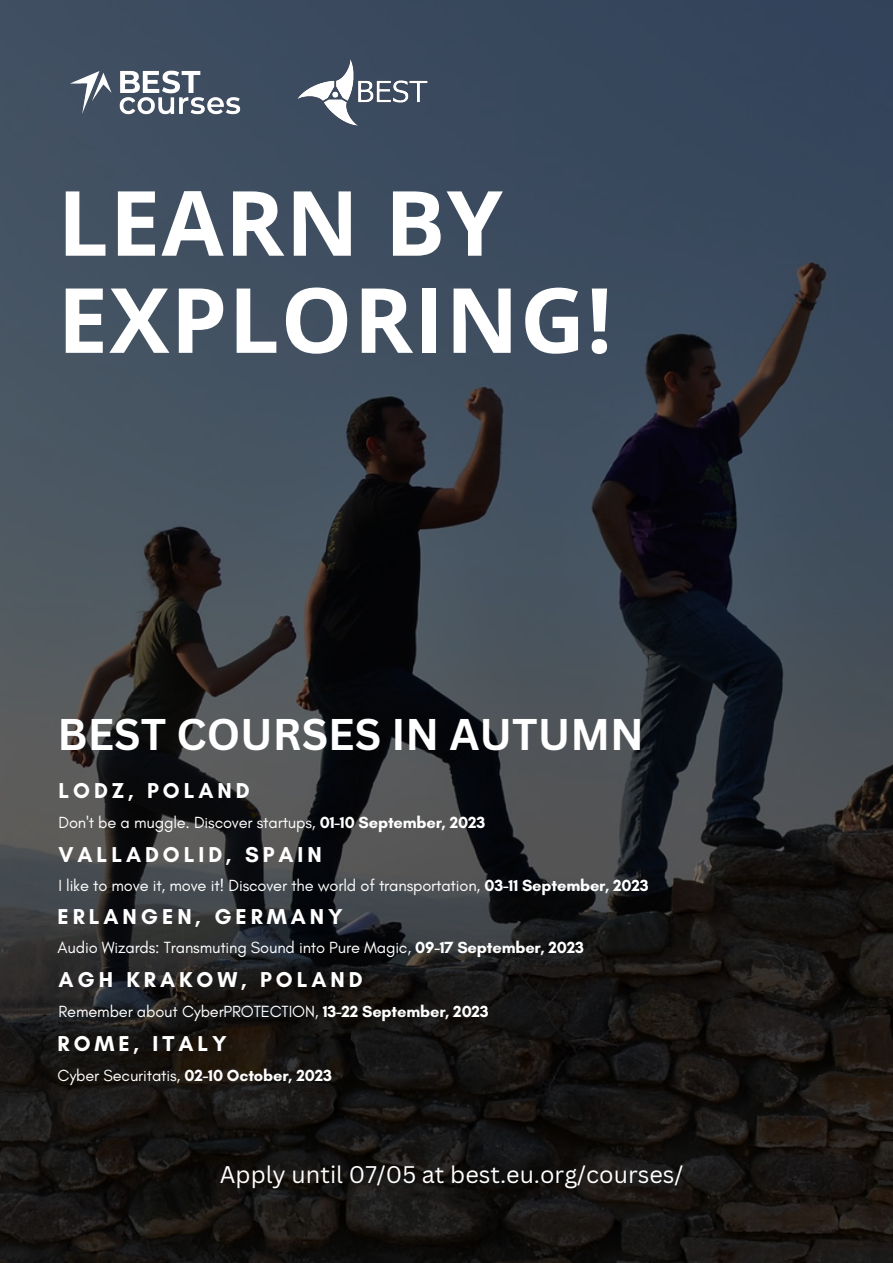
<style>
.page{position:relative;width:893px;height:1263px;background:#fff}
.page>*{position:absolute;margin:0;border:0;box-sizing:border-box;transform-origin:0 0}
.t1{font:700 90.07px/97.1px "Open Sans";letter-spacing:.015em;color:#fff}
.t2{font:700 43.12px "Canva Sans";color:#fff}
.t3{font:23.4px "Canva Sans";color:#fff}
.t4{font:700 21.98px "Glacial Indifference";letter-spacing:.18em;color:#fff}
.t5{font:16.42px "Glacial Indifference";letter-spacing:-.01em;color:#fff}
.s1{font-weight:700}
</style>
<div class="page">
<img style="left:0;top:0;width:893px;height:1263px">
<img style="left:58px;top:59px;width:194px;height:67px">
<img style="left:273px;top:36px;width:178px;height:113px">
<h1 class="t1" style="left:58px;top:172px;width:556px">LEARN BY<br>EXPLORING!</h1>
<h2 class="t2" style="left:58px;top:704px;width:588px">BEST COURSES IN AUTUMN</h2>
<h3 class="t4" style="left:58px;top:777px;width:193px">LODZ, POLAND</h3>
<p class="t5" style="left:58px;top:812px;width:428px">Don't be a muggle. Discover startups, <span class="s1">01-10 September, 2023</span></p>
<h3 class="t4" style="left:58px;top:841px;width:265px">VALLADOLID, SPAIN</h3>
<p class="t5" style="left:58px;top:876px;width:592px">I like to move it, move it! Discover the world of transportation, <span class="s1">03-11 September, 2023</span></p>
<h3 class="t4" style="left:58px;top:903px;width:287px">ERLANGEN, GERMANY</h3>
<p class="t5" style="left:58px;top:938px;width:528px">Audio Wizards: Transmuting Sound into Pure Magic, <span class="s1">09-17 September, 2023</span></p>
<h3 class="t4" style="left:58px;top:966px;width:306px">AGH KRAKOW, POLAND</h3>
<p class="t5" style="left:58px;top:1001px;width:432px">Remember about CyberPROTECTION, <span class="s1">13-22 September, 2023</span></p>
<h3 class="t4" style="left:58px;top:1030px;width:171px">ROME, ITALY</h3>
<p class="t5" style="left:58px;top:1065px;width:276px">Cyber Securitatis, <span class="s1">02-10 October, 2023</span></p>
<h3 class="t3" style="left:220px;top:1158px;width:465px">Apply until 07/05 at best.eu.org/courses/</h3>
</div>
